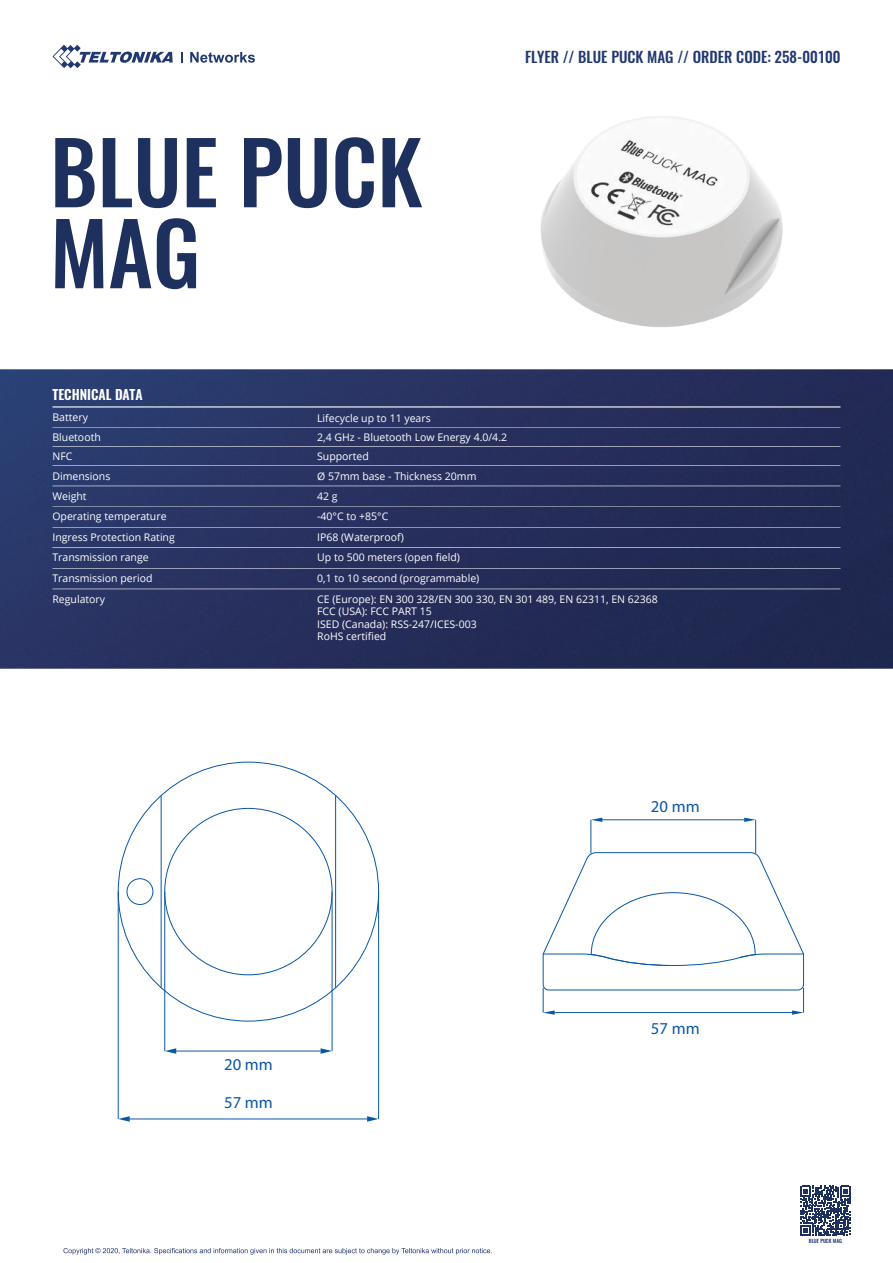
<style>
.page{position:relative;width:893px;height:1263px;background:#fff}
.page>*{position:absolute;margin:0;border:0;box-sizing:border-box;transform-origin:0 0}
.t1{font:500 85.5px/81px "Oswald";color:#1d305e}
.t2{font:16.65px "Myriad Pro";color:#0957a4}
.t3{font:500 15px "Oswald";color:#213870}
.t4{font:600 13.5px "Oswald";color:#fff}
.t5{font:10.5px/12.6px "Open Sans";color:#fff}
.t6{font:500 5.25px "Oswald";color:#213870}
</style>
<div class="page">
<img style="left:0;top:369px;width:893px;height:300px">
<svg style="left:52px;top:45px;width:121px;height:23px"></svg>
<svg style="left:181px;top:52px;width:2px;height:11px"></svg>
<svg style="left:190px;top:52px;width:65px;height:11px"></svg>
<svg style="left:63px;top:1248px;width:429px;height:6px"></svg>
<hr style="left:52px;top:406px;width:788px;height:1px;background:#fff">
<hr style="left:52px;top:428px;width:788px;height:1px;background:#fff">
<hr style="left:52px;top:446px;width:788px;height:1px;background:#fff">
<hr style="left:52px;top:465px;width:788px;height:1px;background:#fff">
<hr style="left:52px;top:486px;width:788px;height:1px;background:#fff">
<hr style="left:52px;top:507px;width:788px;height:1px;background:#fff">
<hr style="left:52px;top:527px;width:788px;height:1px;background:#fff">
<hr style="left:52px;top:547px;width:788px;height:1px;background:#fff">
<hr style="left:52px;top:568px;width:788px;height:1px;background:#fff">
<hr style="left:52px;top:589px;width:788px;height:1px;background:#fff">
<hr style="left:335px;top:795px;width:1px;height:193px;background:#0957a4">
<hr style="left:161px;top:795px;width:1px;height:193px;background:#0957a4">
<div style="left:127px;top:878px;width:26px;height:27px;border:1px solid #0957a4;border-radius:50%"></div>
<svg style="left:367px;top:1116px;width:11px;height:6px"></svg>
<svg style="left:118px;top:1116px;width:12px;height:6px"></svg>
<hr style="left:130px;top:1119px;width:237px;height:1px;background:#0957a4">
<svg style="left:321px;top:1048px;width:11px;height:6px"></svg>
<svg style="left:165px;top:1048px;width:11px;height:6px"></svg>
<hr style="left:176px;top:1051px;width:145px;height:1px;background:#0957a4">
<svg style="left:744px;top:818px;width:12px;height:4px"></svg>
<svg style="left:591px;top:818px;width:11px;height:4px"></svg>
<hr style="left:602px;top:819px;width:142px;height:1px;background:#0957a4">
<hr style="left:118px;top:891px;width:1px;height:228px;background:#0957a4">
<hr style="left:378px;top:891px;width:1px;height:228px;background:#0957a4">
<hr style="left:164px;top:891px;width:1px;height:160px;background:#0957a4">
<hr style="left:332px;top:891px;width:1px;height:160px;background:#0957a4">
<hr style="left:591px;top:820px;width:1px;height:33px;background:#0957a4">
<hr style="left:755px;top:820px;width:1px;height:33px;background:#0957a4">
<svg style="left:543px;top:852px;width:261px;height:163px"></svg>
<svg style="left:800px;top:1186px;width:50px;height:50px"></svg>
<img style="left:541px;top:116px;width:242px;height:211px">
<h1 class="t1" style="left:50px;top:133px;width:374px">BLUE PUCK<br>MAG</h1>
<h3 class="t3" style="left:525px;top:46px;width:317px">FLYER // BLUE PUCK MAG // ORDER CODE: 258-00100</h3>
<p class="t4" style="left:52px;top:385px;width:92px">TECHNICAL DATA</p>
<p class="t5" style="left:52px;top:408px;width:50px;line-height:19.4px">Battery<br>Bluetooth</p>
<p class="t5" style="left:317px;top:408px;width:191px;line-height:19.4px">Lifecycle up to 11 years<br>2,4 GHz - Bluetooth Low Energy 4.0/4.2</p>
<p class="t5" style="left:52px;top:449px;width:21px">NFC</p>
<p class="t5" style="left:317px;top:450px;width:53px">Supported</p>
<p class="t5" style="left:52px;top:465px;width:59px;line-height:20px">Dimensions<br>Weight</p>
<p class="t5" style="left:317px;top:466px;width:161px;line-height:19.6px">Ø 57mm base - Thickness 20mm<br>42 g</p>
<p class="t5" style="left:52px;top:510px;width:116px">Operating temperature</p>
<p class="t5" style="left:317px;top:510px;width:73px">-40°C to +85°C</p>
<p class="t5" style="left:52px;top:530px;width:124px">Ingress Protection Rating</p>
<p class="t5" style="left:317px;top:530px;width:88px">IP68 (Waterproof)</p>
<p class="t5" style="left:52px;top:551px;width:98px">Transmission range</p>
<p class="t5" style="left:317px;top:551px;width:144px">Up to 500 meters (open field)</p>
<p class="t5" style="left:52px;top:572px;width:102px">Transmission period</p>
<p class="t5" style="left:317px;top:572px;width:164px">0,1 to 10 second (programmable)</p>
<p class="t5" style="left:52px;top:592px;width:54px">Regulatory</p>
<p class="t5" style="left:317px;top:592px;width:342px">CE (Europe): EN 300 328/EN 300 330, EN 301 489, EN 62311, EN 62368<br>FCC (USA): FCC PART 15<br>ISED (Canada): RSS-247/ICES-003<br>RoHS certified</p>
<h2 class="t2" style="left:651px;top:796px;width:50px">20 mm</h2>
<h2 class="t2" style="left:224px;top:1054px;width:50px">20 mm</h2>
<h2 class="t2" style="left:224px;top:1092px;width:50px">57 mm</h2>
<h2 class="t2" style="left:651px;top:1018px;width:50px">57 mm</h2>
<p class="t6" style="left:809px;top:1237px;width:35px">BLUE PUCK MAG</p>
</div>
